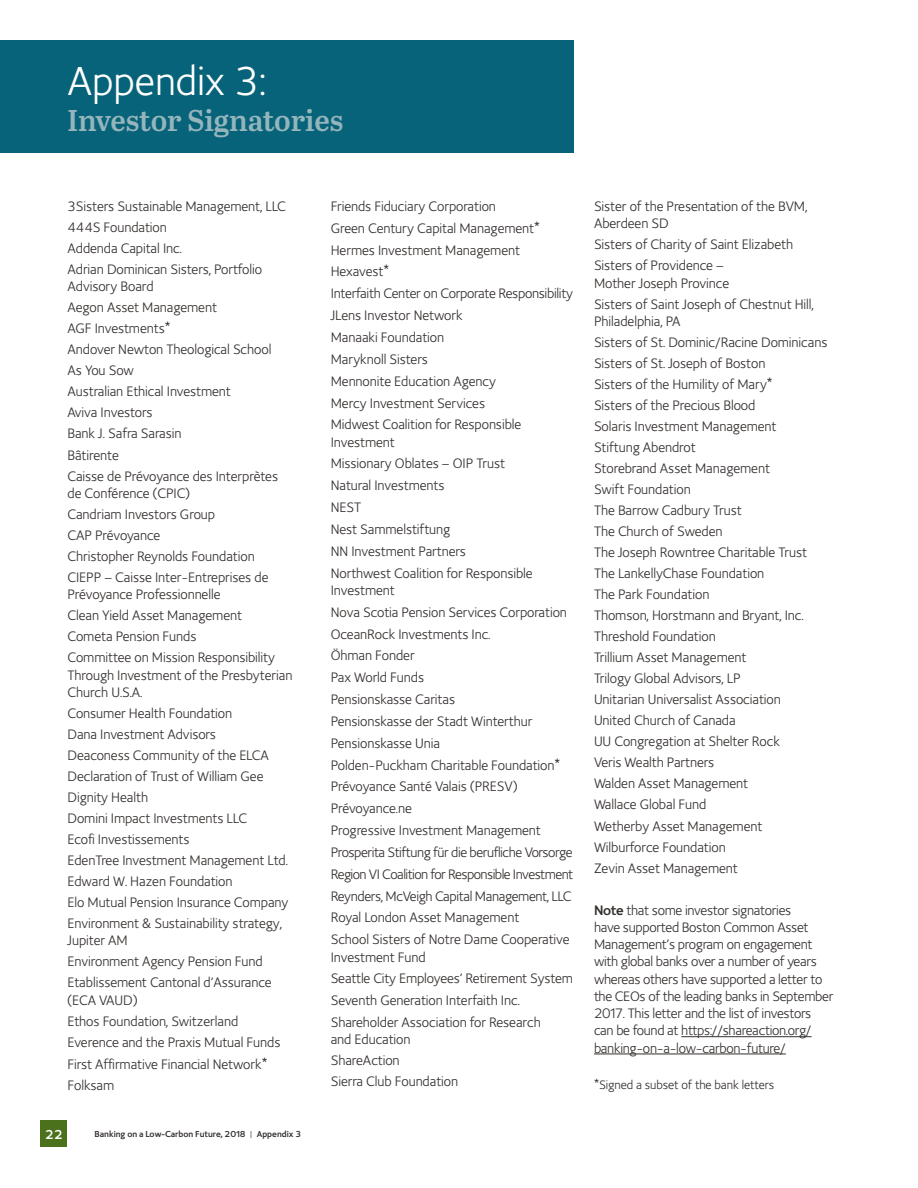
<style>
.page{position:relative;width:918px;height:1188px;background:#fff}
.page>*{position:absolute;margin:0;border:0;box-sizing:border-box;transform-origin:0 0}
.t1{font:42px "BG";color:#fff}
.t2{font:600 30px "Abril Text";letter-spacing:-.005em;color:#95b5bc}
.t3{font:14.25px/21px "BG";letter-spacing:-.005em;color:#34302e}
.t4{font:500 13.5px "BG";color:#fff}
.t5{font:12.75px "BG";letter-spacing:-.005em;color:#34302e}
.t6{font:500 9px "BG";color:#34302e}
.s1{font-weight:400}
.s2{font-weight:500}
</style>
<div class="page">
<div style="left:40px;top:1120px;width:28px;height:28px;background:#4b711c"></div>
<div style="left:0;top:40px;width:574px;height:113px;background:#076379"></div>
<hr style="left:681px;top:1036px;width:131px;height:1px;background:#34302e">
<hr style="left:594px;top:1054px;width:192px;height:1px;background:#34302e">
<h1 class="t1" style="left:68px;top:56px;width:200px">Appendix 3:</h1>
<h2 class="t2" style="left:68px;top:98px;width:277px">Investor Signatories</h2>
<p class="t3" style="left:68px;top:196px;width:220px">3Sisters Sustainable Management, LLC<br>444S Foundation<br>Addenda Capital Inc.<br>Adrian Dominican Sisters, Portfolio</p>
<p class="t3" style="left:68px;top:276px;width:212px">Advisory Board<br>Aegon Asset Management<br>AGF Investments*<br>Andover Newton Theological School<br>As You Sow<br>Australian Ethical Investment<br>Aviva Investors<br>Bank J. Safra Sarasin<br>Bâtirente<br>Caisse de Prévoyance des Interprètes</p>
<p class="t3" style="left:68px;top:482px;width:203px">de Conférence (CPIC)<br>Candriam Investors Group<br>CAP Prévoyance<br>Christopher Reynolds Foundation<br>CIEPP – Caisse Inter-Entreprises de</p>
<p class="t3" style="left:68px;top:584px;width:209px">Prévoyance Professionnelle<br>Clean Yield Asset Management<br>Cometa Pension Funds<br>Committee on Mission Responsibility</p>
<p class="t3" style="left:68px;top:666px;width:226px;line-height:17.2px">Through Investment of the Presbyterian<br>Church U.S.A.</p>
<p class="t3" style="left:68px;top:702px;width:222px">Consumer Health Foundation<br>Dana Investment Advisors<br>Deaconess Community of the ELCA<br>Declaration of Trust of William Gee<br>Dignity Health<br>Domini Impact Investments LLC<br>Ecofi Investissements<br>EdenTree Investment Management Ltd.<br>Edward W. Hazen Foundation<br>Elo Mutual Pension Insurance Company<br>Environment &amp; Sustainability strategy,</p>
<p class="t3" style="left:68px;top:930px;width:206px">Jupiter AM<br>Environment Agency Pension Fund<br>Etablissement Cantonal d’Assurance</p>
<p class="t3" style="left:68px;top:989px;width:214px;line-height:21.5px">(ECA VAUD)<br>Ethos Foundation, Switzerland<br>Everence and the Praxis Mutual Funds<br>First Affirmative Financial Network*<br>Folksam</p>
<p class="t4" style="left:45px;top:1126px;width:19px">22</p>
<p class="t6" style="left:94px;top:1129px;width:208px">Banking on a Low-Carbon Future, 2018 <span class="s1">|</span> Appendix 3</p>
<p class="t3" style="left:331px;top:195px;width:244px;line-height:21.9px">Friends Fiduciary Corporation<br>Green Century Capital Management*<br>Hermes Investment Management<br>Hexavest*<br>Interfaith Center on Corporate Responsibility<br>JLens Investor Network<br>Manaaki Foundation<br>Maryknoll Sisters<br>Mennonite Education Agency<br>Mercy Investment Services<br>Midwest Coalition for Responsible</p>
<p class="t3" style="left:331px;top:431px;width:204px;line-height:21.9px">Investment<br>Missionary Oblates – OIP Trust<br>Natural Investments<br>NEST<br>Nest Sammelstiftung<br>NN Investment Partners<br>Northwest Coalition for Responsible</p>
<p class="t3" style="left:331px;top:579px;width:244px;line-height:21.9px">Investment<br>Nova Scotia Pension Services Corporation<br>OceanRock Investments Inc.<br>Öhman Fonder<br>Pax World Funds<br>Pensionskasse Caritas<br>Pensionskasse der Stadt Winterthur<br>Pensionskasse Unia<br>Polden-Puckham Charitable Foundation*<br>Prévoyance Santé Valais (PRESV)<br>Prévoyance.ne<br>Progressive Investment Management<br>Prosperita Stiftung für die berufliche Vorsorge<br>Region VI Coalition for Responsible Investment<br>Reynders, McVeigh Capital Management, LLC<br>Royal London Asset Management<br>School Sisters of Notre Dame Cooperative</p>
<p class="t3" style="left:331px;top:946px;width:244px;line-height:21.9px">Investment Fund<br>Seattle City Employees’ Retirement System Seventh Generation Interfaith Inc.<br>Shareholder Association for Research</p>
<p class="t3" style="left:331px;top:1029px;width:129px">and Education<br>ShareAction<br>Sierra Club Foundation</p>
<p class="t3" style="left:594px;top:197px;width:215px;line-height:17.2px">Sister of the Presentation of the BVM,<br>Aberdeen SD</p>
<p class="t3" style="left:594px;top:234px;width:201px">Sisters of Charity of Saint Elizabeth<br>Sisters of Providence –</p>
<p class="t3" style="left:594px;top:272px;width:221px">Mother Joseph Province<br>Sisters of Saint Joseph of Chestnut Hill,</p>
<p class="t3" style="left:594px;top:310px;width:235px">Philadelphia, PA<br>Sisters of St. Dominic/Racine Dominicans<br>Sisters of St. Joseph of Boston<br>Sisters of the Humility of Mary*<br>Sisters of the Precious Blood<br>Solaris Investment Management<br>Stiftung Abendrot<br>Storebrand Asset Management<br>Swift Foundation<br>The Barrow Cadbury Trust<br>The Church of Sweden<br>The Joseph Rowntree Charitable Trust<br>The LankellyChase Foundation<br>The Park Foundation<br>Thomson, Horstmann and Bryant, Inc.<br>Threshold Foundation<br>Trillium Asset Management<br>Trilogy Global Advisors, LP<br>Unitarian Universalist Association<br>United Church of Canada<br>UU Congregation at Shelter Rock<br>Veris Wealth Partners<br>Walden Asset Management<br>Wallace Global Fund<br>Wetherby Asset Management<br>Wilburforce Foundation<br>Zevin Asset Management</p>
<p class="t3" style="left:594px;top:901px;width:241px;line-height:17.2px"><span class="s2">Note</span> that some investor signatories<br>have supported Boston Common Asset Management’s program on engagement with global banks over a number of years whereas others have supported a letter to the CEOs of the leading banks in September 2017. This letter and the list of investors can be found at https://shareaction.org/ banking-on-a-low-carbon-future/</p>
<p class="t5" style="left:594px;top:1077px;width:182px">*Signed a subset of the bank letters</p>
</div>
